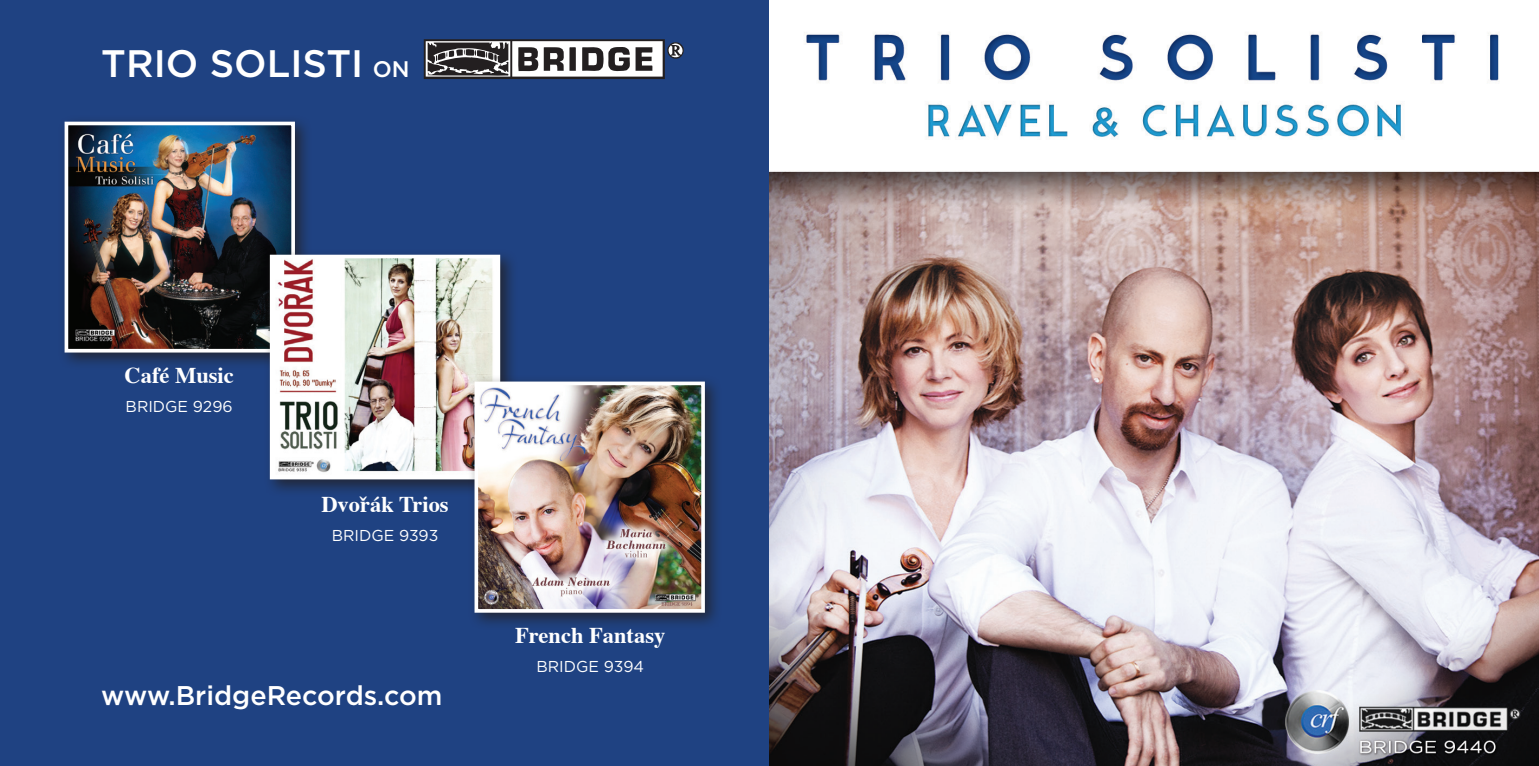
<style>
.page{position:relative;width:1539px;height:766px;background:#fff}
.page>*{position:absolute;margin:0;border:0;box-sizing:border-box;transform-origin:0 0}
.t1{font:500 38.25px "Gotham HTF";color:#fff}
.t2{font:500 27px "Gotham HTF";color:#fff}
.t3{font:700 22.5px "Times";color:#fff}
.t4{font:15.75px "Gotham HTF";color:#fff}
.s1{font-size:22.5px}
</style>
<div class="page">
<div style="left:0;top:0;width:770px;height:765px;background:#1f4282"></div>
<div style="left:58px;top:115px;width:255px;height:255px;background:#231f20;opacity:.75"></div>
<img style="left:70px;top:127px;width:220px;height:220px">
<div style="left:65px;top:122px;width:230px;height:230px;border:4px solid #fff"></div>
<div style="left:263px;top:248px;width:255px;height:249px;background:#231f20;opacity:.75"></div>
<img style="left:275px;top:259px;width:220px;height:215px">
<div style="left:270px;top:254px;width:230px;height:225px;border:4px solid #fff"></div>
<div style="left:468px;top:375px;width:255px;height:255px;background:#231f20;opacity:.75"></div>
<img style="left:480px;top:386px;width:220px;height:221px">
<div style="left:475px;top:381px;width:230px;height:231px;border:4px solid #fff"></div>
<svg style="left:424px;top:39px;width:260px;height:40px;background:#808084"></svg>
<img style="left:769px;top:0;width:770px;height:765px">
<p class="t1" style="left:101px;top:41px;width:310px">TRIO SOLISTI <span class="s1">ON</span></p>
<p class="t3" style="left:125px;top:353px;width:111px">Café Music</p>
<p class="t4" style="left:126px;top:398px;width:109px">BRIDGE 9296</p>
<p class="t3" style="left:321px;top:482px;width:129px">Dvořák Trios</p>
<p class="t4" style="left:332px;top:526px;width:108px">BRIDGE 9393</p>
<p class="t2" style="left:101px;top:679px;width:343px">www.BridgeRecords.com</p>
<p class="t3" style="left:515px;top:613px;width:152px">French Fantasy</p>
<p class="t4" style="left:536px;top:657px;width:109px">BRIDGE 9394</p>
</div>
